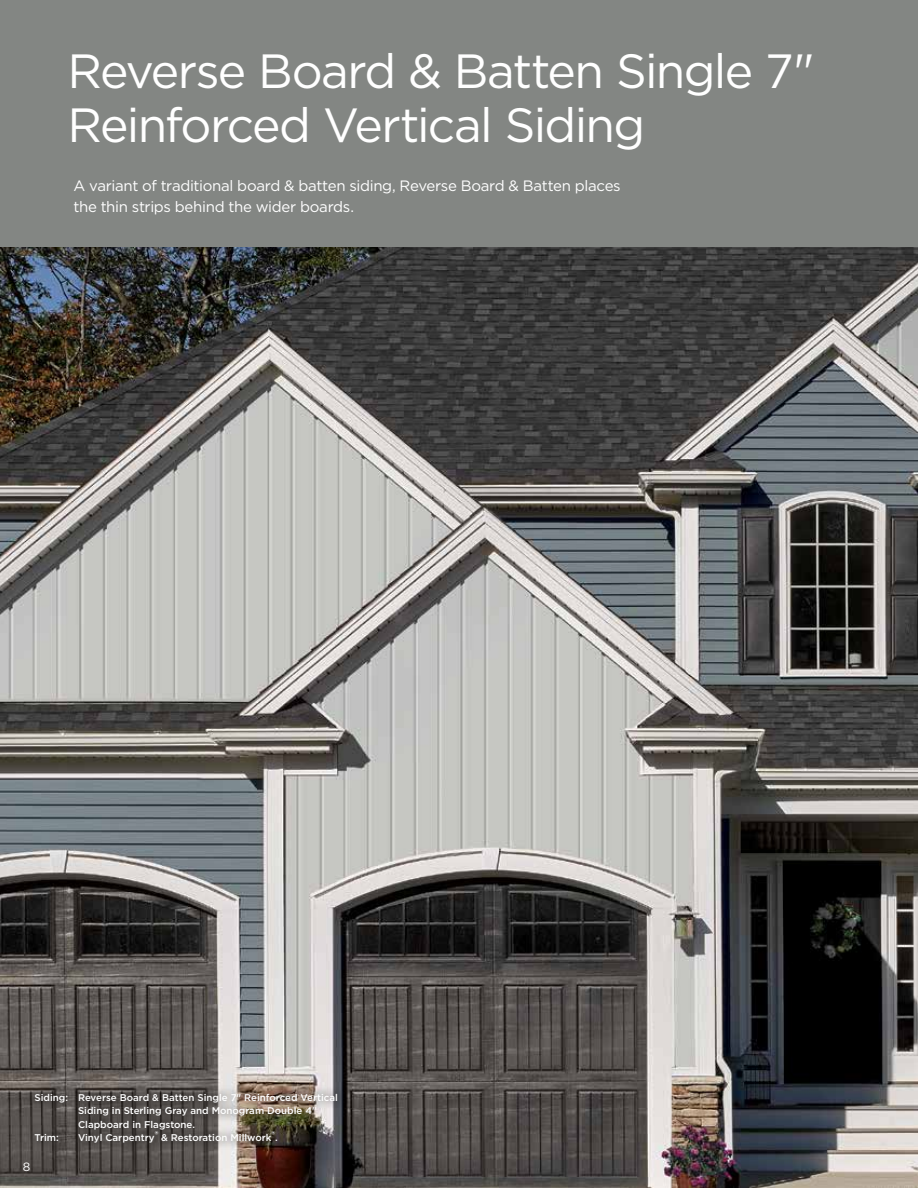
<style>
.page{position:relative;width:918px;height:1188px;background:#fff}
.page>*{position:absolute;margin:0;border:0;box-sizing:border-box;transform-origin:0 0}
.t1{font:48px/54px "Gotham";letter-spacing:-.035em;color:#fff}
.t2{font:15px/21px "Gotham";letter-spacing:-.02em;color:#fff}
.t3{font:12px "Gotham";color:#fff}
.t4{font:500 9.75px "Gotham";color:#fff}
</style>
<div class="page">
<img style="left:0;top:246px;width:918px;height:942px">
<div style="left:26px;top:1084px;width:321px;height:67px;background:#000;opacity:.75"></div>
<div style="left:0;top:0;width:918px;height:246px;background:#838683"></div>
<h1 class="t1" style="left:68px;top:43px;width:749px">Reverse Board &amp; Batten Single 7"<br>Reinforced Vertical Siding</h1>
<h2 class="t2" style="left:73px;top:175px;width:549px">A variant of traditional board &amp; batten siding, Reverse Board &amp; Batten places the thin strips behind the wider boards.</h2>
<p class="t4" style="left:35px;top:1091px;width:305px">Siding: Reverse Board &amp; Batten Single 7" Reinforced Vertical</p>
<p class="t4" style="left:78px;top:1105px;width:240px">Siding in Sterling Gray and Monogram Double 4"</p>
<p class="t4" style="left:78px;top:1118px;width:119px">Clapboard in Flagstone.</p>
<p class="t4" style="left:35px;top:1132px;width:26px">Trim:</p>
<p class="t4" style="left:78px;top:1132px;width:201px">Vinyl Carpentry® &amp; Restoration Millwork®.</p>
<p class="t3" style="left:23px;top:1159px;width:9px">8</p>
</div>
